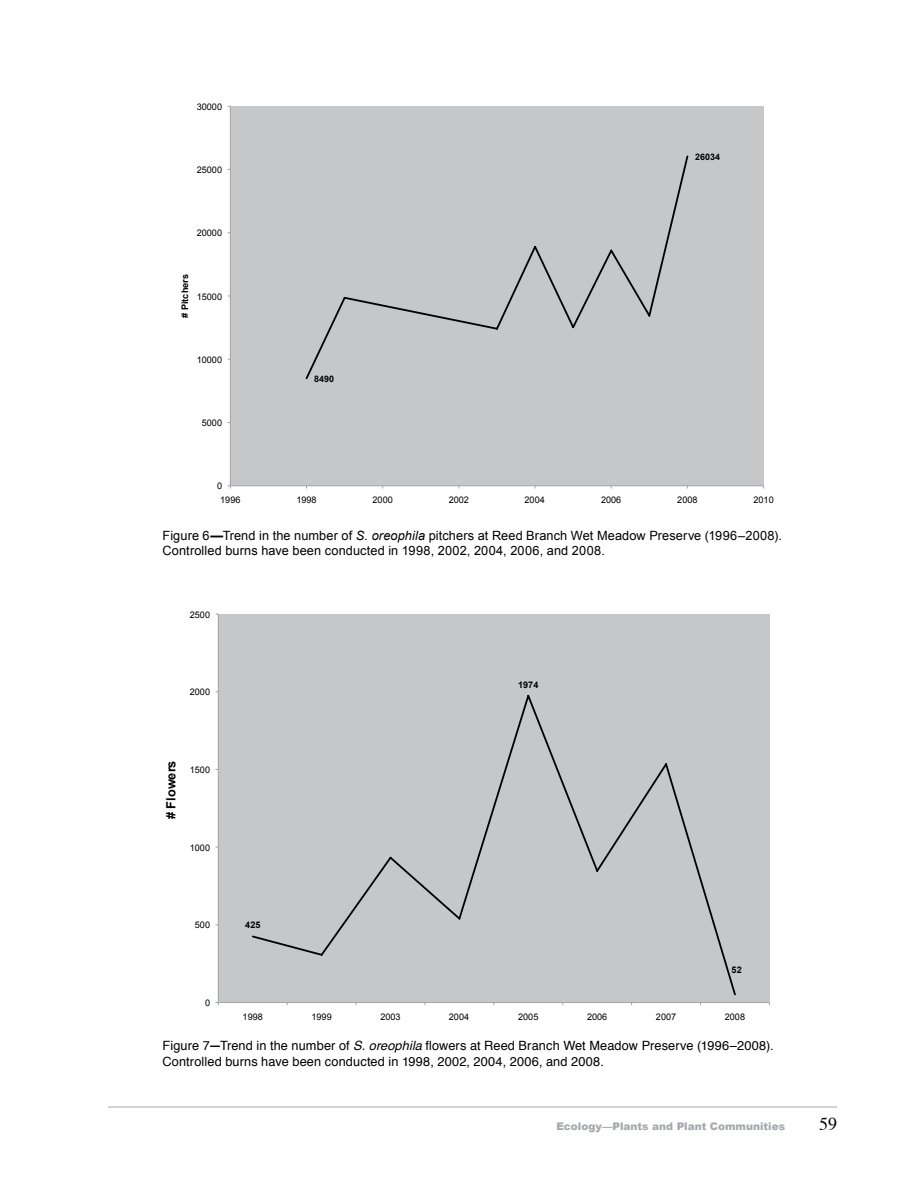
<style>
.page{position:relative;width:918px;height:1188px;background:#fff}
.page>*{position:absolute;margin:0;border:0;box-sizing:border-box;transform-origin:0 0}
.t1{font:18px "Times";color:#000}
.t2{font:12.75px/15.8px "Arial";letter-spacing:.01em;color:#000}
.t3{font:12.75px/15.8px "Helvetica";letter-spacing:.01em;color:#000}
.t4{font:700 12.75px "Arial";color:#000}
.t5{font:900 10.5px "Arial";color:#a7a9ac}
.t6{font:9.15px "Arial";color:#000}
.t7{font:700 9.15px "Arial";color:#000}
.t8{font:700 9px "Arial";color:#000}
.s1{font-weight:700}
.s2{font-style:italic}
</style>
<div class="page">
<hr style="left:108px;top:1107px;width:729px;height:1px;background:#a7a9ac">
<div style="left:230px;top:106px;width:534px;height:380px;background:#c6c7c9"></div>
<hr style="left:230px;top:106px;width:1px;height:380px;background:#a4a6a9">
<hr style="left:230px;top:485px;width:534px;height:1px;background:#a4a6a9">
<svg style="left:305px;top:155px;width:384px;height:225px"></svg>
<div style="left:218px;top:614px;width:551px;height:389px;background:#c6c7c9"></div>
<hr style="left:218px;top:614px;width:1px;height:389px;background:#a4a6a9">
<hr style="left:218px;top:1002px;width:551px;height:1px;background:#a4a6a9">
<svg style="left:251px;top:694px;width:485px;height:302px"></svg>
<p class="t6" style="left:197px;top:101px;width:27px">30000</p>
<p class="t6" style="left:197px;top:164px;width:27px">25000</p>
<p class="t8" style="left:695px;top:151px;width:26px">26034</p>
<p class="t6" style="left:197px;top:227px;width:27px">20000</p>
<p class="t7" style="left:179px;top:318px;width:45px;rotate:-90deg"># Pitchers</p>
<p class="t6" style="left:197px;top:290px;width:27px">15000</p>
<p class="t6" style="left:197px;top:354px;width:27px">10000</p>
<p class="t6" style="left:202px;top:417px;width:22px">5000</p>
<p class="t8" style="left:314px;top:373px;width:21px">8490</p>
<p class="t6" style="left:217px;top:480px;width:7px">0</p>
<p class="t6" style="left:220px;top:494px;width:22px">1996</p>
<p class="t6" style="left:296px;top:494px;width:22px">1998</p>
<p class="t6" style="left:373px;top:494px;width:22px">2000</p>
<p class="t6" style="left:449px;top:494px;width:22px">2002</p>
<p class="t6" style="left:525px;top:494px;width:22px">2004</p>
<p class="t6" style="left:601px;top:494px;width:22px">2006</p>
<p class="t6" style="left:677px;top:494px;width:22px">2008</p>
<p class="t6" style="left:753px;top:494px;width:22px">2010</p>
<p class="t2" style="left:163px;top:527px;width:621px">Figure 6<span class="s1">—</span>Trend in the number of <span class="s2">S. oreophila</span> pitchers at Reed Branch Wet Meadow Preserve (1996–2008).<br>Controlled burns have been conducted in 1998, 2002, 2004, 2006, and 2008.</p>
<p class="t6" style="left:190px;top:608px;width:22px">2500</p>
<p class="t6" style="left:190px;top:686px;width:22px">2000</p>
<p class="t4" style="left:162px;top:819px;width:60px;rotate:-90deg"># Flowers</p>
<p class="t6" style="left:190px;top:764px;width:22px">1500</p>
<p class="t6" style="left:190px;top:842px;width:22px">1000</p>
<p class="t6" style="left:195px;top:919px;width:17px">500</p>
<p class="t6" style="left:205px;top:997px;width:7px">0</p>
<p class="t7" style="left:245px;top:919px;width:17px">425</p>
<p class="t7" style="left:518px;top:678px;width:22px">1974</p>
<p class="t7" style="left:732px;top:964px;width:12px">52</p>
<p class="t6" style="left:243px;top:1011px;width:22px">1998</p>
<p class="t6" style="left:312px;top:1011px;width:22px">1999</p>
<p class="t6" style="left:380px;top:1011px;width:22px">2003</p>
<p class="t6" style="left:449px;top:1011px;width:22px">2004</p>
<p class="t6" style="left:518px;top:1011px;width:22px">2005</p>
<p class="t6" style="left:587px;top:1011px;width:22px">2006</p>
<p class="t6" style="left:656px;top:1011px;width:22px">2007</p>
<p class="t6" style="left:725px;top:1011px;width:22px">2008</p>
<p class="t3" style="left:163px;top:1038px;width:613px">Figure 7<span class="s1">—</span>Trend in the number of <span class="s2">S. oreophila</span> flowers at Reed Branch Wet Meadow Preserve (1996–2008).<br>Controlled burns have been conducted in 1998, 2002, 2004, 2006, and 2008.</p>
<p class="t5" style="left:556px;top:1119px;width:230px">Ecology—Plants and Plant Communities</p>
<h1 class="t1" style="left:819px;top:1108px;width:19px">59</h1>
</div>
